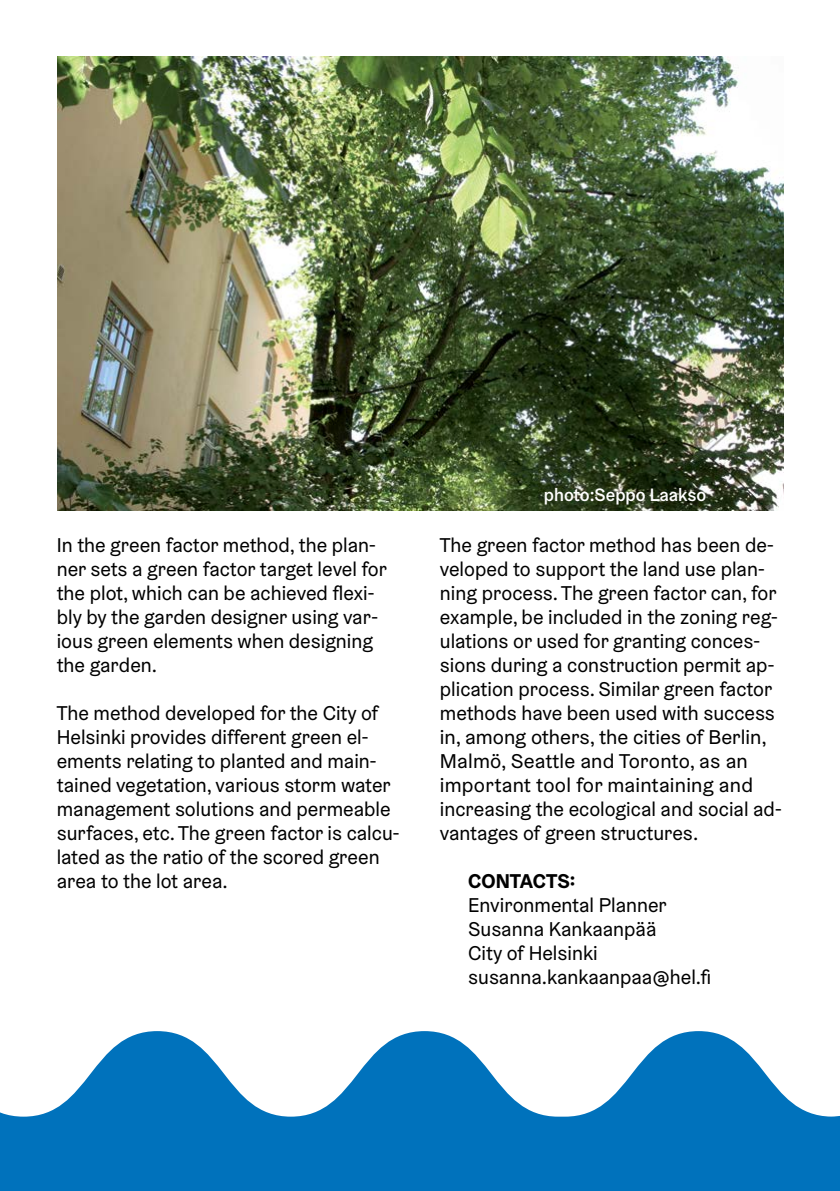
<style>
.page{position:relative;width:840px;height:1191px;background:#fff}
.page>*{position:absolute;margin:0;border:0;box-sizing:border-box;transform-origin:0 0}
.t1{font:20px/24px "Helsinki Grotesk";color:#000}
.t2{font:700 20px "Helsinki Grotesk";color:#000}
.t3{font:500 18px "Helsinki Grotesk";color:#fff}
</style>
<div class="page">
<svg style="left:0;top:1031px;width:839px;height:160px;fill:#0072bc"></svg>
<img style="left:58px;top:57px;width:724px;height:453px">
<p class="t1" style="left:57px;top:533px;width:331px">In the green factor method, the plan&shy;ner sets a green factor target level for the plot, which can be achieved flexi&shy;bly by the garden designer using var&shy;ious green elements when designing the garden.</p>
<p class="t1" style="left:57px;top:701px;width:344px">The method developed for the City of Helsinki provides different green el&shy;ements relating to planted and main&shy;tained vegetation, various storm water management solutions and permeable surfaces, etc. The green factor is calcu&shy;lated as the ratio of the scored green area to the lot area.</p>
<p class="t3" style="left:543px;top:484px;width:164px">photo:Seppo Laakso</p>
<p class="t1" style="left:439px;top:533px;width:343px">The green factor method has been de&shy;veloped to support the land use plan&shy;ning process. The green factor can, for example, be included in the zoning reg&shy;ulations or used for granting conces&shy;sions during a construction permit ap&shy;plication process. Similar green factor methods have been used with success in, among others, the cities of Berlin, Malmö, Seattle and Toronto, as an important tool for maintaining and increasing the ecological and social ad&shy;vantages of green structures.</p>
<p class="t2" style="left:468px;top:868px;width:108px">CONTACTS:</p>
<p class="t1" style="left:468px;top:893px;width:244px">Environmental Planner<br>Susanna Kankaanpää<br>City of Helsinki susanna.kankaanpaa@hel.fi</p>
</div>
